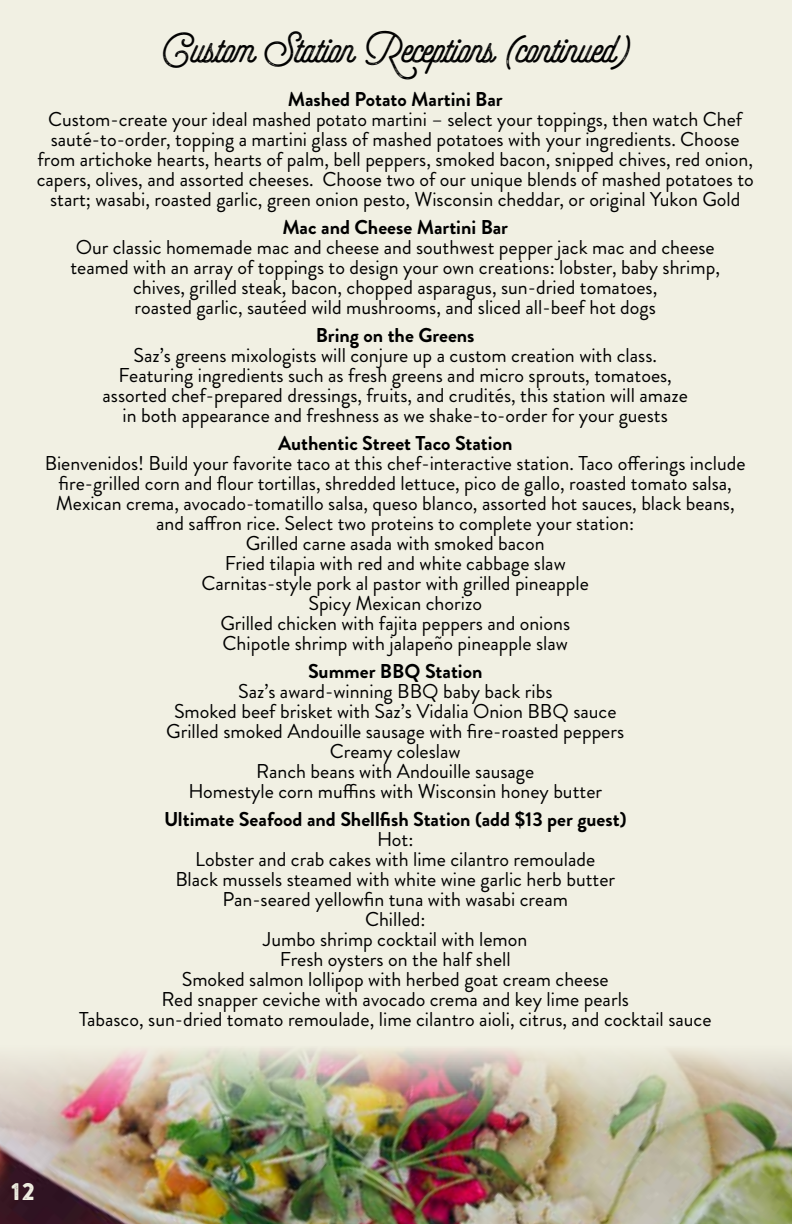
<style>
.page{position:relative;width:792px;height:1224px;background:#fff}
.page>*{position:absolute;margin:0;border:0;box-sizing:border-box;transform-origin:0 0}
.t1{font:44px "Selfie Printed";color:#000}
.t2{font:24px "Brandon Printed One";color:#f1f0e3}
.t3{font:20px/20px "Brandon Grotesque";color:#000;text-align:center}
.t4{font:700 20px "Brandon Grotesque";color:#000}
</style>
<div class="page">
<div style="left:0;top:0;width:792px;height:1045px;background:#f1f0e3"></div>
<img style="left:0;top:1045px;width:792px;height:179px">
<h1 class="t1" style="left:160px;top:21px;width:472px">Custom Station Receptions (continued)</h1>
<p class="t4" style="left:288px;top:85px;width:216px">Mashed Potato Martini Bar</p>
<p class="t3" style="left:37px;top:109px;width:719px">Custom-create your ideal mashed potato martini – select your toppings, then watch Chef sauté-to-order, topping a martini glass of mashed potatoes with your ingredients. Choose from artichoke hearts, hearts of palm, bell peppers, smoked bacon, snipped chives, red onion, capers, olives, and assorted cheeses. Choose two of our unique blends of mashed potatoes to start; wasabi, roasted garlic, green onion pesto, Wisconsin cheddar, or original Yukon Gold</p>
<p class="t4" style="left:282px;top:213px;width:227px">Mac and Cheese Martini Bar</p>
<p class="t3" style="left:70px;top:237px;width:651px">Our classic homemade mac and cheese and southwest pepper jack mac and cheese teamed with an array of toppings to design your own creations: lobster, baby shrimp, chives, grilled steak, bacon, chopped asparagus, sun-dried tomatoes,<br>roasted garlic, sautéed wild mushrooms, and sliced all-beef hot dogs</p>
<p class="t4" style="left:316px;top:321px;width:160px">Bring on the Greens</p>
<p class="t3" style="left:103px;top:345px;width:587px">Saz’s greens mixologists will conjure up a custom creation with class.<br>Featuring ingredients such as fresh greens and micro sprouts, tomatoes, assorted chef-prepared dressings, fruits, and crudités, this station will amaze in both appearance and freshness as we shake-to-order for your guests</p>
<p class="t4" style="left:278px;top:429px;width:236px">Authentic Street Taco Station</p>
<p class="t3" style="left:45px;top:453px;width:702px">Bienvenidos! Build your favorite taco at this chef-interactive station. Taco offerings include fire-grilled corn and flour tortillas, shredded lettuce, pico de gallo, roasted tomato salsa, Mexican crema, avocado-tomatillo salsa, queso blanco, assorted hot sauces, black beans, and saffron rice. Select two proteins to complete your station:<br>Grilled carne asada with smoked bacon<br>Fried tilapia with red and white cabbage slaw<br>Carnitas-style pork al pastor with grilled pineapple<br>Spicy Mexican chorizo<br>Grilled chicken with fajita peppers and onions<br>Chipotle shrimp with jalapeño pineapple slaw</p>
<p class="t4" style="left:308px;top:657px;width:176px">Summer BBQ Station</p>
<p class="t3" style="left:166px;top:681px;width:459px">Saz’s award-winning BBQ baby back ribs<br>Smoked beef brisket with Saz’s Vidalia Onion BBQ sauce Grilled smoked Andouille sausage with fire-roasted peppers Creamy coleslaw<br>Ranch beans with Andouille sausage<br>Homestyle corn muffins with Wisconsin honey butter</p>
<p class="t4" style="left:164px;top:805px;width:464px">Ultimate Seafood and Shellfish Station (add $13 per guest)</p>
<p class="t3" style="left:79px;top:829px;width:634px">Hot:<br>Lobster and crab cakes with lime cilantro remoulade<br>Black mussels steamed with white wine garlic herb butter<br>Pan-seared yellowfin tuna with wasabi cream<br>Chilled:<br>Jumbo shrimp cocktail with lemon<br>Fresh oysters on the half shell<br>Smoked salmon lollipop with herbed goat cream cheese<br>Red snapper ceviche with avocado crema and key lime pearls<br>Tabasco, sun-dried tomato remoulade, lime cilantro aioli, citrus, and cocktail sauce</p>
<p class="t2" style="left:11px;top:1176px;width:26px">12</p>
</div>
